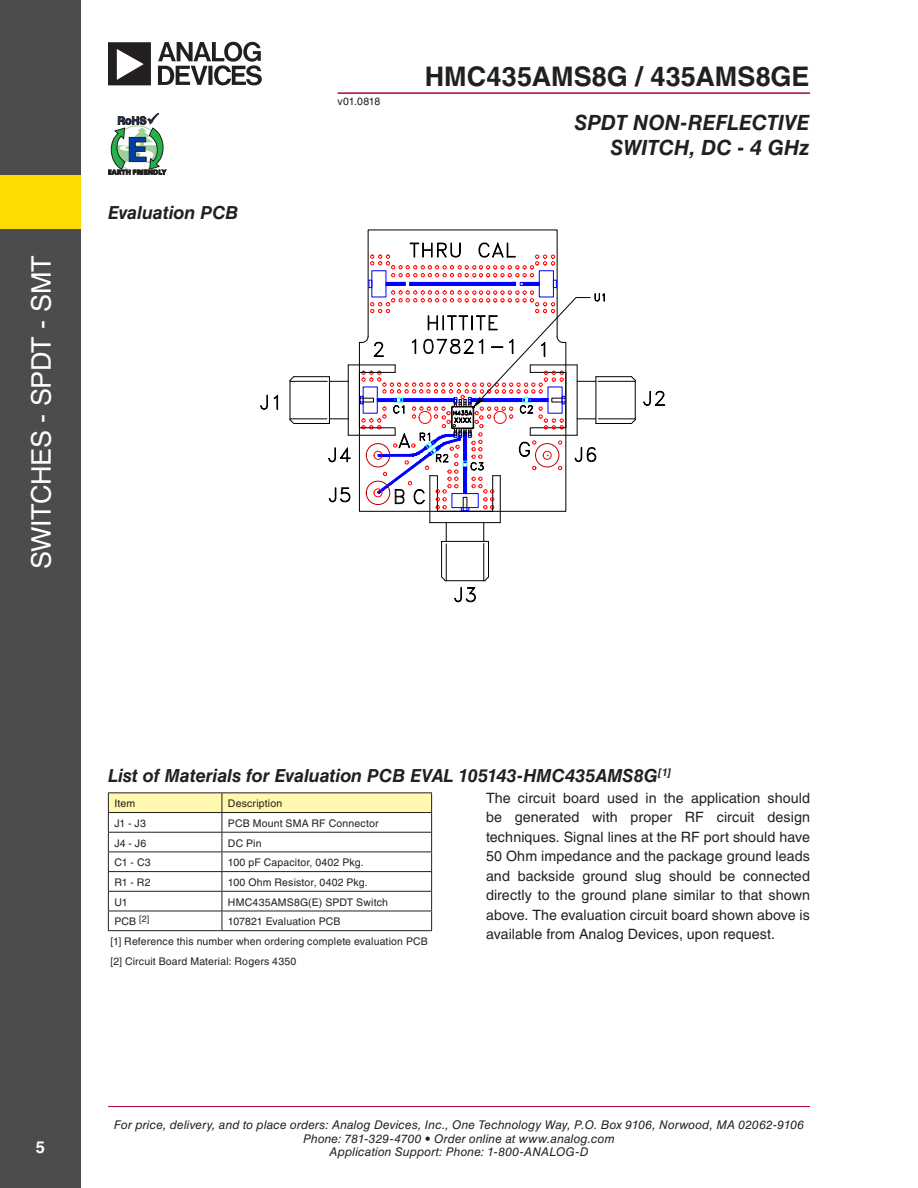
<style>
.page{position:relative;width:918px;height:1188px;background:#fff}
.page>*{position:absolute;margin:0;border:0;box-sizing:border-box;transform-origin:0 0}
.t1{font:700 27px "Helvetica LT Std";letter-spacing:.005em;color:#231f20}
.t2{font:27px "Helvetica LT Std";letter-spacing:-.015em;color:#fff}
.t3{font:italic 700 21px/25.2px "Helvetica LT Std";letter-spacing:-.005em;color:#231f20;text-align:right}
.t4{font:italic 700 18px "Helvetica LT Std";letter-spacing:-.005em;color:#231f20}
.t5{font:700 16.5px "Helvetica LT Std";color:#fff}
.t6{font:14.25px/19.5px "Helvetica LT Std";letter-spacing:.005em;color:#231f20;text-align:justify}
.t7{font:italic 12px/13.5px "Helvetica LT Std";letter-spacing:.01em;color:#231f20;text-align:center}
.t8{font:10.5px/19.6px "Helvetica LT Std";letter-spacing:.015em;color:#231f20}
</style>
<div class="page">
<hr style="left:108px;top:1106px;width:702px;height:1px;background:#b30437">
<hr style="left:338px;top:92px;width:472px;height:2px;background:#b30437">
<svg style="left:108px;top:113px;width:58px;height:62px"></svg>
<div style="left:0;top:0;width:81px;height:1188px;background:#4b4c4d"></div>
<div style="left:0;top:175px;width:81px;height:54px;background:#ffdc01"></div>
<svg style="left:108px;top:42px;width:154px;height:43px"></svg>
<hr style="left:500px;top:476px;width:1px;height:47px;background:#000">
<hr style="left:430px;top:476px;width:1px;height:47px;background:#000">
<hr style="left:445px;top:580px;width:40px;height:1px;background:#000">
<hr style="left:442px;top:541px;width:47px;height:1px;background:#000">
<hr style="left:430px;top:522px;width:70px;height:1px;background:#000">
<svg style="left:441px;top:523px;width:6px;height:59px"></svg>
<svg style="left:483px;top:523px;width:1px;height:18px"></svg>
<svg style="left:484px;top:576px;width:5px;height:6px"></svg>
<hr style="left:483px;top:544px;width:1px;height:37px;background:#000">
<hr style="left:488px;top:541px;width:1px;height:36px;background:#000">
<svg style="left:454px;top:587px;width:22px;height:15px"></svg>
<svg style="left:643px;top:391px;width:22px;height:15px"></svg>
<svg style="left:260px;top:395px;width:8px;height:15px"></svg>
<svg style="left:274px;top:394px;width:4px;height:16px"></svg>
<hr style="left:348px;top:365px;width:47px;height:1px;background:#000">
<hr style="left:348px;top:435px;width:47px;height:1px;background:#000">
<hr style="left:290px;top:380px;width:1px;height:40px;background:#000">
<hr style="left:329px;top:377px;width:1px;height:46px;background:#000">
<hr style="left:348px;top:365px;width:1px;height:70px;background:#000">
<svg style="left:289px;top:419px;width:59px;height:5px"></svg>
<svg style="left:330px;top:381px;width:18px;height:1px"></svg>
<svg style="left:289px;top:376px;width:6px;height:5px"></svg>
<hr style="left:290px;top:381px;width:37px;height:1px;background:#000">
<hr style="left:294px;top:376px;width:35px;height:1px;background:#000">
<svg style="left:328px;top:447px;width:23px;height:15px"></svg>
<svg style="left:328px;top:487px;width:23px;height:16px"></svg>
<svg style="left:359px;top:242px;width:277px;height:270px"></svg>
<hr style="left:108px;top:792px;width:114px;height:1px;background:#231f20">
<hr style="left:222px;top:792px;width:210px;height:1px;background:#231f20">
<svg style="left:108px;top:793px;width:324px;height:137px"></svg>
<hr style="left:108px;top:930px;width:114px;height:1px;background:#231f20">
<hr style="left:222px;top:930px;width:210px;height:1px;background:#231f20">
<h1 class="t2" style="left:26px;top:569px;width:315px;rotate:-90deg">SWITCHES - SPDT - SMT</h1>
<p class="t4" style="left:108px;top:202px;width:132px">Evaluation PCB</p>
<p class="t8" style="left:338px;top:91px;width:44px">v01.0818</p>
<h1 class="t1" style="left:425px;top:60px;width:386px">HMC435AMS8G / 435AMS8GE</h1>
<h2 class="t3" style="left:574px;top:109px;width:237px">SPDT NON-REFLECTIVE<br>SWITCH, DC - 4 GHz</h2>
<p class="t5" style="left:36px;top:1138px;width:11px">5</p>
<p class="t4" style="left:108px;top:764px;width:565px">List of Materials for Evaluation PCB EVAL 105143-HMC435AMS8G<sup>[1]</sup></p>
<p class="t8" style="left:114px;top:794px;width:22px">Item</p>
<p class="t8" style="left:228px;top:794px;width:56px">Description</p>
<p class="t8" style="left:114px;top:813px;width:33px">J1 - J3</p>
<p class="t8" style="left:228px;top:813px;width:152px">PCB Mount SMA RF Connector</p>
<p class="t8" style="left:114px;top:833px;width:33px">J4 - J6</p>
<p class="t8" style="left:228px;top:833px;width:35px">DC Pin</p>
<p class="t8" style="left:114px;top:853px;width:38px">C1 - C3</p>
<p class="t8" style="left:228px;top:853px;width:137px">100 pF Capacitor, 0402 Pkg.</p>
<p class="t8" style="left:114px;top:872px;width:38px">R1 - R2</p>
<p class="t8" style="left:228px;top:872px;width:141px">100 Ohm Resistor, 0402 Pkg.</p>
<p class="t8" style="left:114px;top:892px;width:15px">U1</p>
<p class="t8" style="left:228px;top:892px;width:162px">HMC435AMS8G(E) SPDT Switch</p>
<p class="t8" style="left:114px;top:912px;width:36px">PCB <sup>[2]</sup></p>
<p class="t6" style="left:486px;top:788px;width:326px">The circuit board used in the application should be generated with proper RF circuit design techniques. Signal lines at the RF port should have 50 Ohm impedance and the package ground leads and backside ground slug should be connected directly to the ground plane similar to that shown above. The evaluation circuit board shown above is available from Analog Devices, upon request.</p>
<p class="t8" style="left:111px;top:912px;width:319px;text-indent:117px">107821 Evaluation PCB<br>[1] Reference this number when ordering complete evaluation PCB [2] Circuit Board Material: Rogers 4350</p>
<p class="t7" style="left:114px;top:1118px;width:692px">For price, delivery, and to place orders: Analog Devices, Inc., One Technology Way, P.O. Box 9106, Norwood, MA 02062-9106<br>Phone: 781-329-4700 • Order online at www.analog.com<br>Application Support: Phone: 1-800-ANALOG-D</p>
</div>
